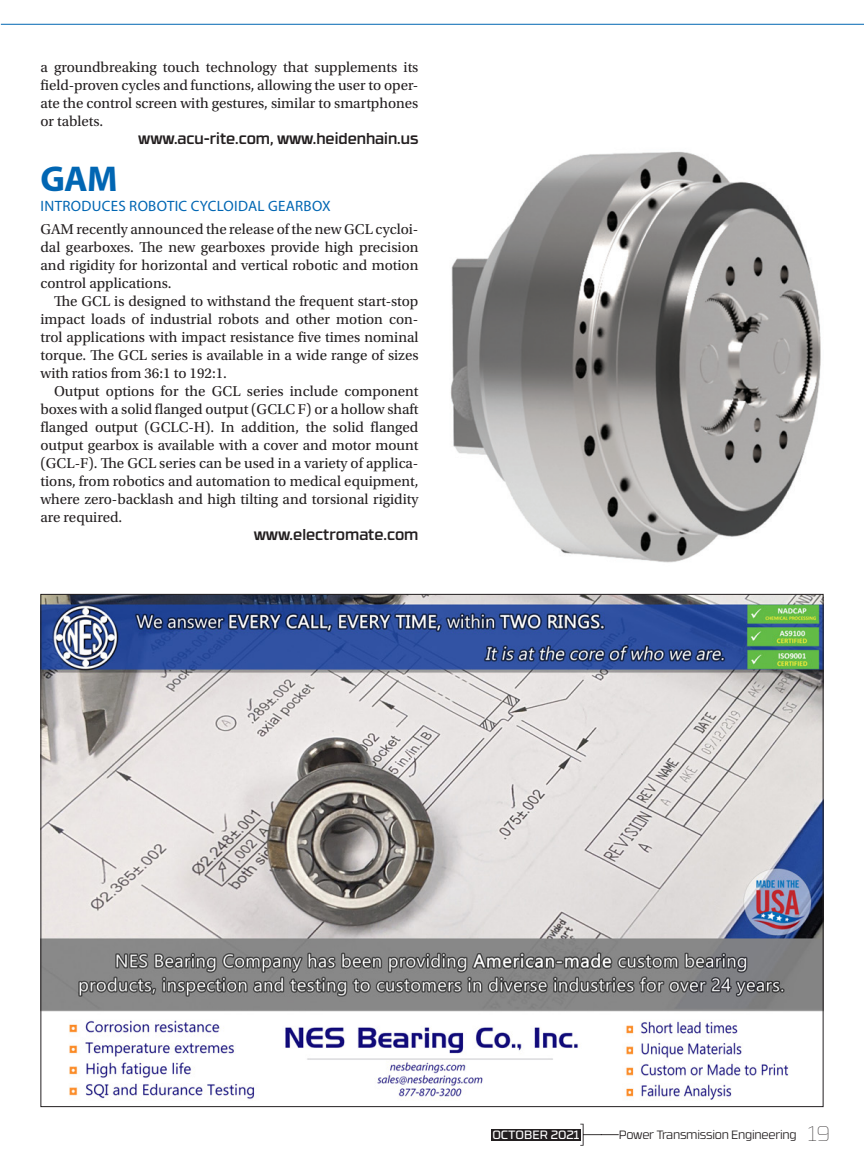
<style>
.page{position:relative;width:864px;height:1161px;background:#fff}
.page>*{position:absolute;margin:0;border:0;box-sizing:border-box;transform-origin:0 0}
.News_Product_Header{font:700 36px "Myriad Pro";color:#0166b3}
.Body_Text{font:15px/18px "Utopia Std";color:#231f20;text-align:justify}
.Body_Text_after_Head{font:15px/18px "Utopia Std";color:#231f20;text-align:justify}
.FMI_Wed_Site_Foot{font:500 15px "RB No 3.1";color:#231f20}
.News_Sub-head{font:15px "Myriad Pro";letter-spacing:.02em;color:#0166b3}
.t1{font:300 12px "RB No 3.1";letter-spacing:-.02em;color:#231f20}
.t2{font:12px "RB No 3.1";color:#fff}
.s1{font-weight:100;font-size:21px}
</style>
<div class="page">
<img style="left:42px;top:596px;width:780px;height:504px">
<img style="left:450px;top:151px;width:371px;height:412px">
<svg style="left:580px;top:1124px;width:39px;height:22px"></svg>
<div style="left:491px;top:1129px;width:89px;height:11px;background:#231f20"></div>
<hr style="left:1px;top:24px;width:863px;height:1px;background:#0166b3">
<p class="Body_Text" style="left:40px;top:58px;width:380px">a groundbreaking touch technology that supplements its field-proven cycles and functions, allowing the user to oper&shy;ate the control screen with gestures, similar to smartphones or tablets.</p>
<p class="FMI_Wed_Site_Foot" style="left:138px;top:127px;width:282px">www.acu-rite.com, www.heidenhain.us</p>
<p class="News_Product_Header" style="left:40px;top:158px;width:79px">GAM</p>
<p class="News_Sub-head" style="left:41px;top:197px;width:292px">INTRODUCES ROBOTIC CYCLOIDAL GEARBOX</p>
<p class="Body_Text_after_Head" style="left:40px;top:220px;width:380px">GAM recently announced the release of the new GCL cycloi&shy;dal gearboxes. The new gearboxes provide high precision and rigidity for horizontal and vertical robotic and motion control applications.</p>
<p class="Body_Text" style="left:40px;top:292px;width:380px;text-indent:14px">The GCL is designed to withstand the frequent start-stop impact loads of industrial robots and other motion con&shy;trol applications with impact resistance five times nominal torque. The GCL series is available in a wide range of sizes with ratios from 36:1 to 192:1.</p>
<p class="Body_Text" style="left:40px;top:382px;width:380px;text-indent:14px">Output options for the GCL series include component boxes with a solid flanged output (GCLC F) or a hollow shaft flanged output (GCLC-H). In addition, the solid flanged output gearbox is available with a cover and motor mount (GCL-F). The GCL series can be used in a variety of applica&shy;tions, from robotics and automation to medical equipment, where zero-backlash and high tilting and torsional rigidity are required.</p>
<p class="FMI_Wed_Site_Foot" style="left:254px;top:523px;width:166px">www.electromate.com</p>
<p class="t2" style="left:492px;top:1126px;width:88px">OCTOBER 2021</p>
<p class="t1" style="left:619px;top:1126px;width:213px">Power Transmission Engineering <span class="s1">19</span></p>
</div>
